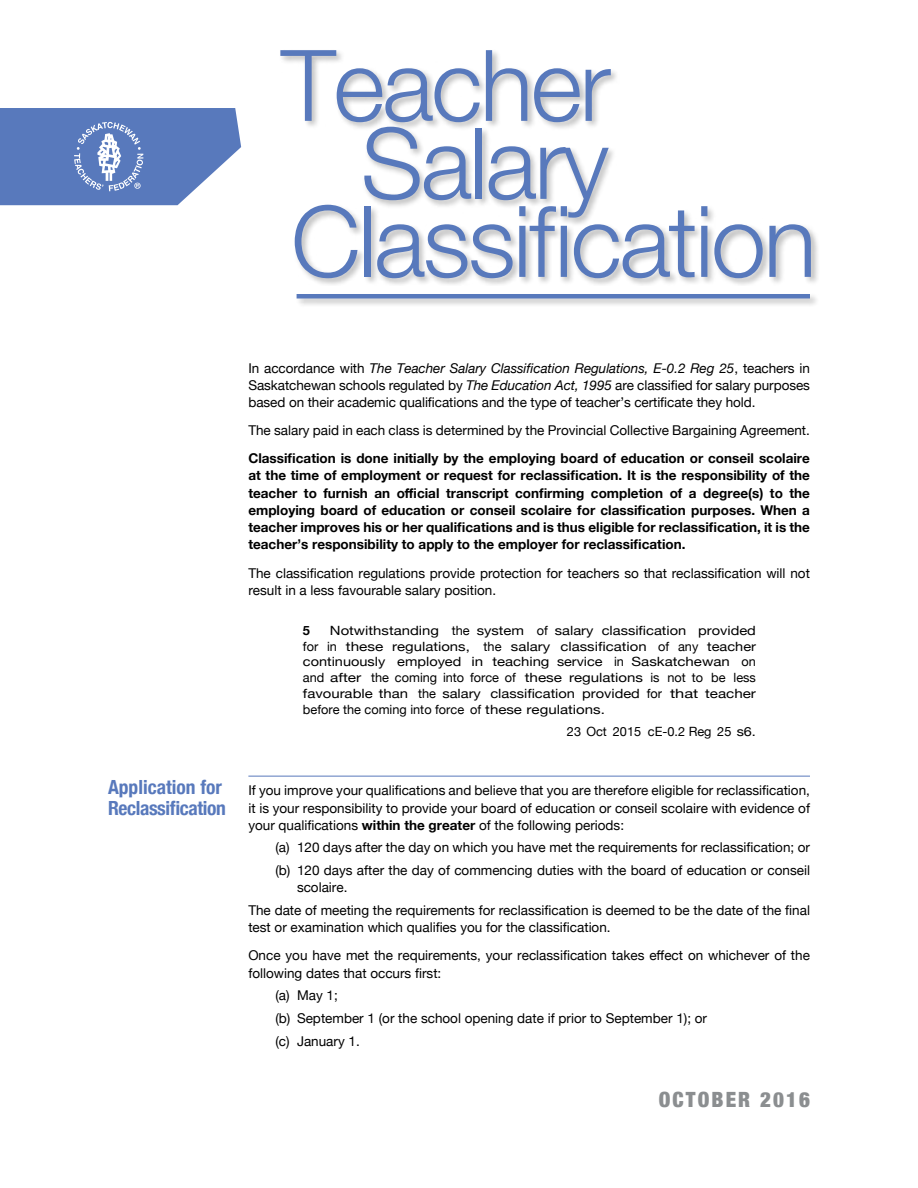
<style>
.page{position:relative;width:918px;height:1188px;background:#fff}
.page>*{position:absolute;margin:0;border:0;box-sizing:border-box;transform-origin:0 0}
.t1{font:300 99px "Helvetica Neue";letter-spacing:-.025em;color:#5879bc}
.t2{font:900 condensed 21px "Helvetica Neue";letter-spacing:.1em;color:#8b8e90}
.t3{font:700 condensed 19.5px/21px "Helvetica Neue";letter-spacing:-.02em;color:#5879bc}
.t4{font:13.5px/17.2px "Helvetica Neue";color:#000}
.t5{font:700 13.5px/17.2px "Helvetica Neue";color:#000;text-align:justify}
.t6{font:12.75px/15.8px "Helvetica Neue";color:#000;text-align:justify;scale:1.17 1}
.t7{font:12.75px "Helvetica Neue";color:#000}
.t8{font:700 12.75px "Helvetica Neue";color:#000}
.s1{font-style:italic}
.s2{font-weight:700}
</style>
<div class="page">
<hr style="left:248px;top:776px;width:562px;height:1px;background:#5879bc">
<div style="left:279px;top:49px;width:541px;height:237px;background:#000;opacity:.25"></div>
<div style="left:295px;top:293px;width:524px;height:15px;background:#000;opacity:.25"></div>
<hr style="left:297px;top:294px;width:513px;height:4px;background:#5879bc">
<svg style="left:0;top:108px;width:241px;height:97px;background:#6d8ac4"></svg>
<h1 class="t1" style="left:281px;top:6px;width:332px">Teacher</h1>
<h1 class="t1" style="left:361px;top:84px;width:250px">Salary</h1>
<h1 class="t1" style="left:291px;top:162px;width:527px">Classification</h1>
<h3 class="t3" style="left:108px;top:776px;width:119px">Application for<br>Reclassification</h3>
<p class="t4" style="left:248px;top:360px;width:563px;text-align:justify">In accordance with <span class="s1">The Teacher Salary Classification Regulations, E-0.2 Reg 25</span>, teachers in Saskatchewan schools regulated by <span class="s1">The Education Act, 1995</span> are classified for salary purposes based on their academic qualifications and the type of teacher’s certificate they hold.</p>
<p class="t4" style="left:248px;top:423px;width:563px">The salary paid in each class is determined by the Provincial Collective Bargaining Agreement.</p>
<p class="t5" style="left:248px;top:450px;width:563px">Classification is done initially by the employing board of education or conseil scolaire at the time of employment or request for reclassification. It is the responsibility of the teacher to furnish an official transcript confirming completion of a degree(s) to the employing board of education or conseil scolaire for classification purposes. When a teacher improves his or her qualifications and is thus eligible for reclassification, it is the teacher’s responsibility to apply to the employer for reclassification.</p>
<p class="t4" style="left:248px;top:565px;width:563px">The classification regulations provide protection for teachers so that reclassification will not result in a less favourable salary position.</p>
<p class="t6" style="left:303px;top:623px;width:389px;text-indent:27px">Notwithstanding the system of salary classification provided for in these regulations, the salary classification of any teacher continuously employed in teaching service in Saskatchewan on and after the coming into force of these regulations is not to be less favourable than the salary classification provided for that teacher before the coming into force of these regulations.</p>
<p class="t7" style="left:567px;top:722px;width:191px">23 Oct 2015 cE-0.2 Reg 25 s6.</p>
<p class="t8" style="left:303px;top:620px;width:9px">5</p>
<p class="t4" style="left:248px;top:783px;width:563px;text-align:justify">If you improve your qualifications and believe that you are therefore eligible for reclassification, it is your responsibility to provide your board of education or conseil scolaire with evidence of your qualifications <span class="s2">within the greater</span> of the following periods:</p>
<p class="t4" style="left:275px;top:837px;width:536px;line-height:22.6px">(a) 120 days after the day on which you have met the requirements for reclassification; or (b) 120 days after the day of commencing duties with the board of education or conseil</p>
<p class="t4" style="left:248px;top:877px;width:563px;line-height:22.6px;text-indent:49px">scolaire.<br>The date of meeting the requirements for reclassification is deemed to be the date of the final</p>
<p class="t4" style="left:248px;top:914px;width:563px;line-height:28px">test or examination which qualifies you for the classification.<br>Once you have met the requirements, your reclassification takes effect on whichever of the</p>
<p class="t4" style="left:275px;top:962px;width:433px;line-height:22.6px;text-indent:-27px">following dates that occurs first:<br>(a) May 1;<br>(b) September 1 (or the school opening date if prior to September 1); or (c) January 1.</p>
<h2 class="t2" style="left:659px;top:1082px;width:153px">OCTOBER 2016</h2>
</div>
